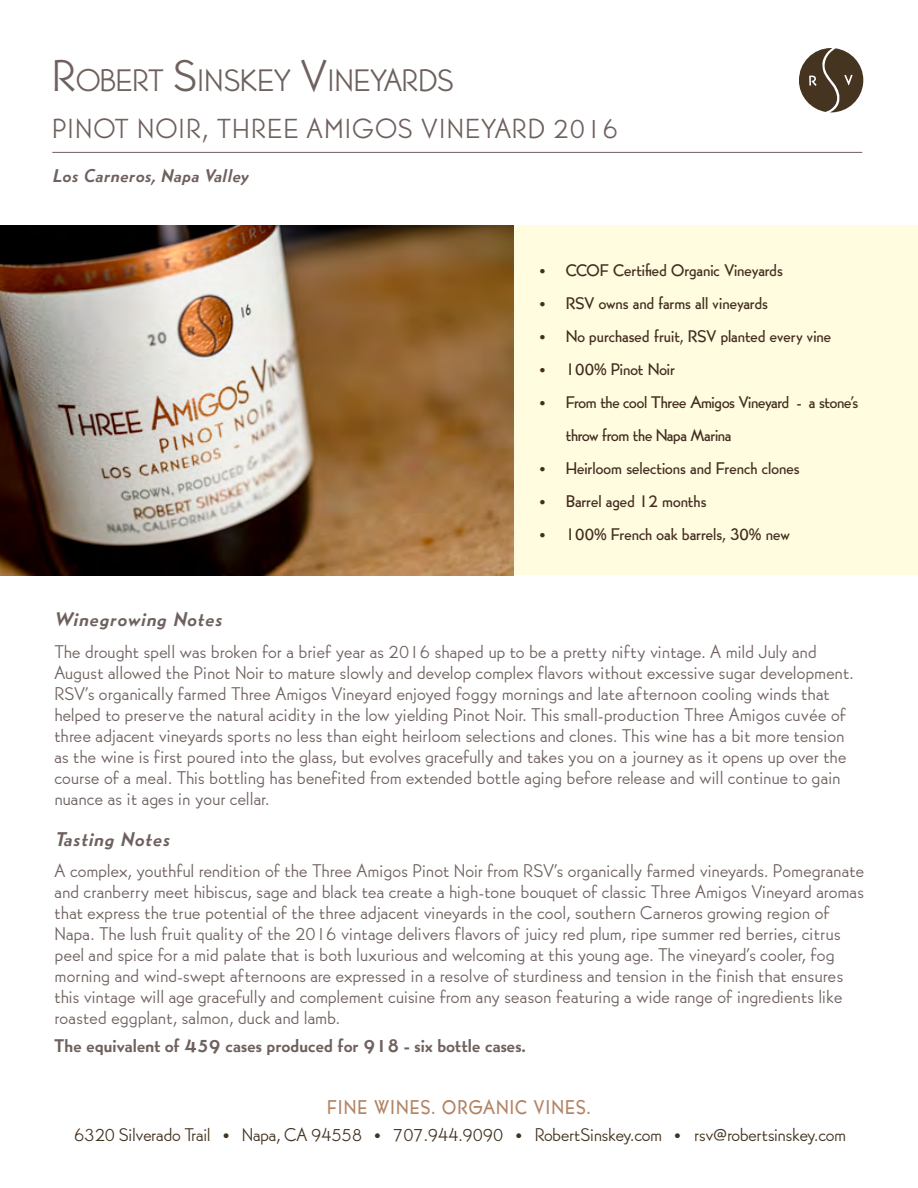
<style>
.page{position:relative;width:918px;height:1188px;background:#fff}
.page>*{position:absolute;margin:0;border:0;box-sizing:border-box;transform-origin:0 0}
.t1{font:30.45px "Bernhard Gothic SGOT Std";color:#6e615e}
.t2{font:27px "Bernhard Gothic SGOT Std";letter-spacing:.05em;color:#6e615e}
.t3{font:italic 800 19.5px "Bernhard Gothic SGOT Std";letter-spacing:.025em;color:#6e615e}
.t4{font:500 19.5px "Bernhard Gothic SGOT Std";letter-spacing:.07em;color:#b38465;scale:.9 1}
.t5{font:18px/21px "Bernhard Gothic SGOT Std";color:#6e615e}
.t6{font:18px "Bernhard Gothic SGOT Std";letter-spacing:-.01em;color:#443420}
.t7{font:800 18px "Bernhard Gothic SGOT Std";color:#6e615e}
.t8{font:italic 800 18px "Bernhard Gothic SGOT Std";letter-spacing:.015em;color:#6e615e}
.t9{font:500 16.5px/33px "Bernhard Gothic SGOT Std";letter-spacing:-.01em;color:#432d20}
.s1{font-size:43.5px}
.s2{font-weight:500}
</style>
<div class="page">
<div style="left:506px;top:226px;width:412px;height:349px;background:#fffcdf"></div>
<img style="left:0;top:226px;width:513px;height:349px">
<svg style="left:799px;top:48px;width:64px;height:64px"></svg>
<hr style="left:52px;top:152px;width:810px;height:1px;background:#6e615e">
<h1 class="t1" style="left:52px;top:61px;width:401px"><span class="s1">R</span>OBERT <span class="s1">S</span>INSKEY <span class="s1">V</span>INEYARDS</h1>
<h2 class="t2" style="left:52px;top:112px;width:568px">PINOT NOIR, THREE AMIGOS VINEYARD 2016</h2>
<p class="t8" style="left:52px;top:164px;width:197px">Los Carneros, Napa Valley</p>
<p class="t9" style="left:539px;top:253px;width:246px">• CCOF Certified Organic Vineyards</p>
<p class="t9" style="left:539px;top:286px;width:231px">• RSV owns and farms all vineyards</p>
<p class="t9" style="left:539px;top:319px;width:294px">• No purchased fruit, RSV planted every vine</p>
<p class="t9" style="left:539px;top:352px;width:138px">• 100% Pinot Noir</p>
<p class="t9" style="left:566px;top:385px;width:294px;text-indent:-27px">• From the cool Three Amigos Vineyard - a stone’s throw from the Napa Marina</p>
<p class="t9" style="left:539px;top:451px;width:262px">• Heirloom selections and French clones</p>
<p class="t9" style="left:539px;top:484px;width:169px">• Barrel aged 12 months</p>
<p class="t9" style="left:539px;top:517px;width:252px">• 100% French oak barrels, 30% new</p>
<p class="t3" style="left:54px;top:607px;width:169px">Winegrowing Notes</p>
<p class="t5" style="left:54px;top:641px;width:801px">The drought spell was broken for a brief year as 2016 shaped up to be a pretty nifty vintage. A mild July and August allowed the Pinot Noir to mature slowly and develop complex flavors without excessive sugar development.<br>RSV’s organically farmed Three Amigos Vineyard enjoyed foggy mornings and late afternoon cooling winds that helped to preserve the natural acidity in the low yielding Pinot Noir. This small-production Three Amigos cuvée of three adjacent vineyards sports no less than eight heirloom selections and clones. This wine has a bit more tension as the wine is first poured into the glass, but evolves gracefully and takes you on a journey as it opens up over the course of a meal. This bottling has benefited from extended bottle aging before release and will continue to gain nuance as it ages in your cellar.</p>
<p class="t3" style="left:55px;top:826px;width:116px">Tasting Notes</p>
<p class="t5" style="left:55px;top:860px;width:811px">A complex, youthful rendition of the Three Amigos Pinot Noir from RSV’s organically farmed vineyards. Pomegranate and cranberry meet hibiscus, sage and black tea create a high-tone bouquet of classic Three Amigos Vineyard aromas that express the true potential of the three adjacent vineyards in the cool, southern Carneros growing region of Napa. The lush fruit quality of the 2016 vintage delivers flavors of juicy red plum, ripe summer red berries, citrus peel and spice for a mid palate that is both luxurious and welcoming at this young age. The vineyard’s cooler, fog morning and wind-swept afternoons are expressed in a resolve of sturdiness and tension in the finish that ensures this vintage will age gracefully and complement cuisine from any season featuring a wide range of ingredients like roasted eggplant, salmon, duck and lamb.</p>
<p class="t7" style="left:55px;top:1034px;width:473px">The equivalent of 459 cases produced for 918 - six bottle cases.</p>
<p class="t4" style="left:327px;top:1093px;width:294px">FINE WINES. ORGANIC VINES.</p>
<p class="t6" style="left:74px;top:1124px;width:773px">6320 Silverado Trail <span class="s2">•</span> Napa, CA 94558 <span class="s2">•</span> 707.944.9090 <span class="s2">•</span> RobertSinskey.com <span class="s2">•</span> rsv@robertsinskey.com</p>
</div>
